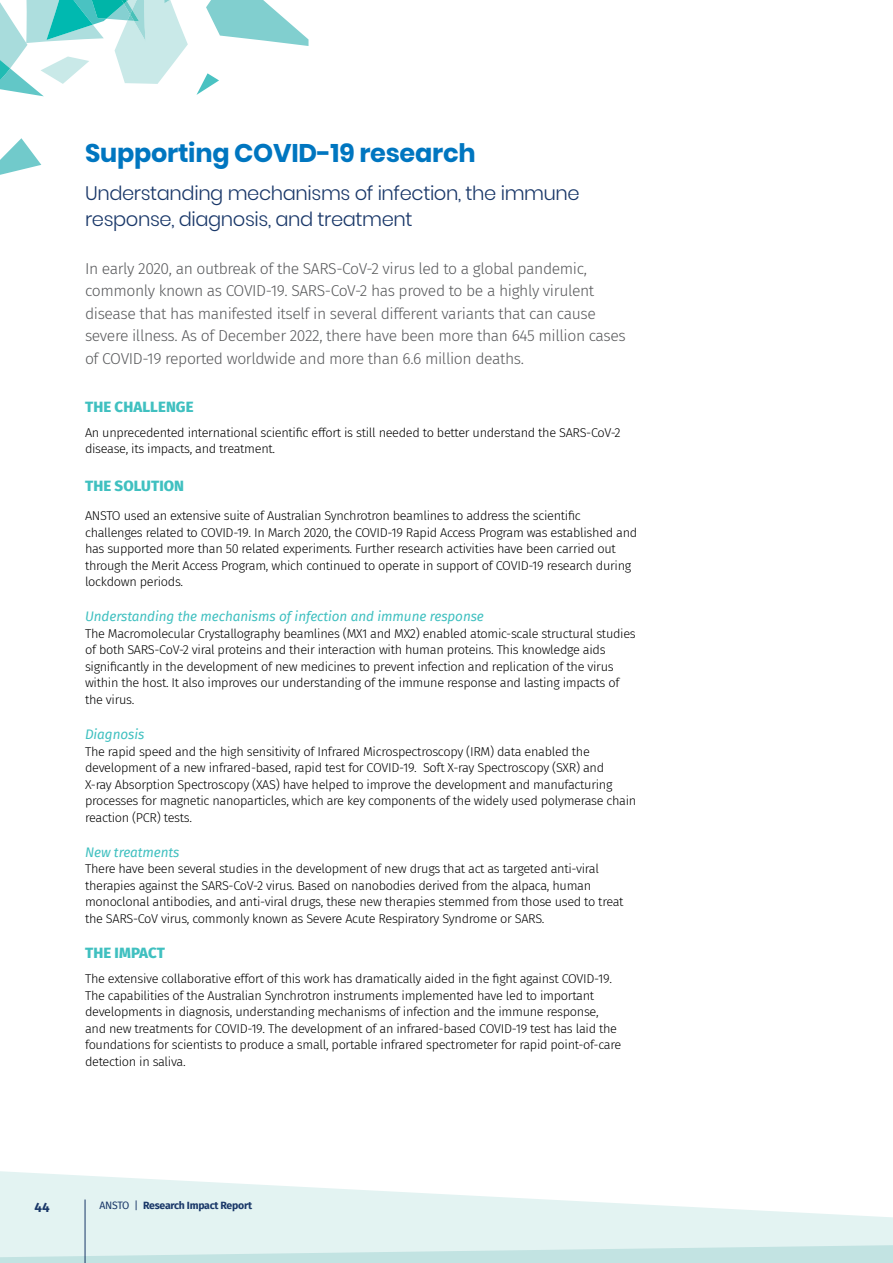
<style>
.page{position:relative;width:893px;height:1263px;background:#fff}
.page>*{position:absolute;margin:0;border:0;box-sizing:border-box;transform-origin:0 0}
.t1{font:700 25.5px "Poppins";letter-spacing:-.01em;color:#0076c0}
.t2{font:300 19.5px/25.5px "Poppins";letter-spacing:-.02em;color:#1a3869}
.t3{font:300 15.75px/22.5px "Fira Sans";letter-spacing:-.025em;color:#58595b}
.t4{font:800 15px "Fira Sans";letter-spacing:.005em;color:#40c0c0}
.t5{font:italic 13.5px "Fira Sans";letter-spacing:-.005em;color:#40c0c0}
.t6{font:700 13.5px "Fira Sans";color:#1a3869}
.t7{font:300 12.75px/16.5px "Fira Sans";letter-spacing:-.025em;color:#000}
.t8{font:700 10.5px "Fira Sans";letter-spacing:-.025em;color:#1a3869}
.s1{font-weight:400}
</style>
<div class="page">
<svg style="left:0;top:1171px;width:893px;height:62px;fill:#e3f3f2"></svg>
<svg style="left:196px;top:73px;width:23px;height:22px"></svg>
<svg style="left:206px;top:0;width:102px;height:46px"></svg>
<svg style="left:0;top:138px;width:41px;height:37px"></svg>
<svg style="left:0;top:0;width:188px;height:96px"></svg>
<hr style="left:85px;top:1199px;width:1px;height:64px;background:#1a3869">
<svg style="left:0;top:1233px;width:893px;height:30px;background:#d5eceb"></svg>
<h1 class="t1" style="left:85px;top:138px;width:392px">Supporting COVID-19 research</h1>
<h2 class="t2" style="left:85px;top:181px;width:496px">Understanding mechanisms of infection, the immune response, diagnosis, and treatment</h2>
<p class="t3" style="left:85px;top:257px;width:542px">In early 2020, an outbreak of the SARS-CoV-2 virus led to a global pandemic, commonly known as COVID-19. SARS-CoV-2 has proved to be a highly virulent disease that has manifested itself in several different variants that can cause severe illness. As of December 2022, there have been more than 645 million cases of COVID-19 reported worldwide and more than 6.6 million deaths.</p>
<p class="t4" style="left:85px;top:393px;width:110px">THE CHALLENGE</p>
<p class="t7" style="left:85px;top:424px;width:537px">An unprecedented international scientific effort is still needed to better understand the SARS-CoV-2 disease, its impacts, and treatment.</p>
<p class="t4" style="left:85px;top:472px;width:101px">THE SOLUTION</p>
<p class="t7" style="left:85px;top:507px;width:554px">ANSTO used an extensive suite of Australian Synchrotron beamlines to address the scientific challenges related to COVID-19. In March 2020, the COVID-19 Rapid Access Program was established and has supported more than 50 related experiments. Further research activities have been carried out through the Merit Access Program, which continued to operate in support of COVID-19 research during lockdown periods.</p>
<p class="t5" style="left:85px;top:606px;width:400px">Understanding the mechanisms of infection and immune response</p>
<p class="t7" style="left:85px;top:625px;width:552px">The Macromolecular Crystallography beamlines (MX1 and MX2) enabled atomic-scale structural studies of both SARS-CoV-2 viral proteins and their interaction with human proteins. This knowledge aids significantly in the development of new medicines to prevent infection and replication of the virus within the host. It also improves our understanding of the immune response and lasting impacts of the virus.</p>
<p class="t5" style="left:85px;top:724px;width:61px">Diagnosis</p>
<p class="t7" style="left:85px;top:743px;width:553px">The rapid speed and the high sensitivity of Infrared Microspectroscopy (IRM) data enabled the development of a new infrared-based, rapid test for COVID-19. Soft X-ray Spectroscopy (SXR) and<br>X-ray Absorption Spectroscopy (XAS) have helped to improve the development and manufacturing processes for magnetic nanoparticles, which are key components of the widely used polymerase chain reaction (PCR) tests.</p>
<p class="t5" style="left:85px;top:842px;width:96px">New treatments</p>
<p class="t7" style="left:85px;top:861px;width:540px">There have been several studies in the development of new drugs that act as targeted anti-viral therapies against the SARS-CoV-2 virus. Based on nanobodies derived from the alpaca, human monoclonal antibodies, and anti-viral drugs, these new therapies stemmed from those used to treat the SARS-CoV virus, commonly known as Severe Acute Respiratory Syndrome or SARS.</p>
<p class="t4" style="left:85px;top:940px;width:81px">THE IMPACT</p>
<p class="t7" style="left:85px;top:970px;width:538px">The extensive collaborative effort of this work has dramatically aided in the fight against COVID-19.<br>The capabilities of the Australian Synchrotron instruments implemented have led to important developments in diagnosis, understanding mechanisms of infection and the immune response, and new treatments for COVID-19. The development of an infrared-based COVID-19 test has laid the foundations for scientists to produce a small, portable infrared spectrometer for rapid point-of-care detection in saliva.</p>
<p class="t6" style="left:35px;top:1196px;width:17px">44</p>
<p class="t8" style="left:99px;top:1197px;width:154px"><span class="s1">ANSTO |</span> Research Impact Report</p>
</div>
